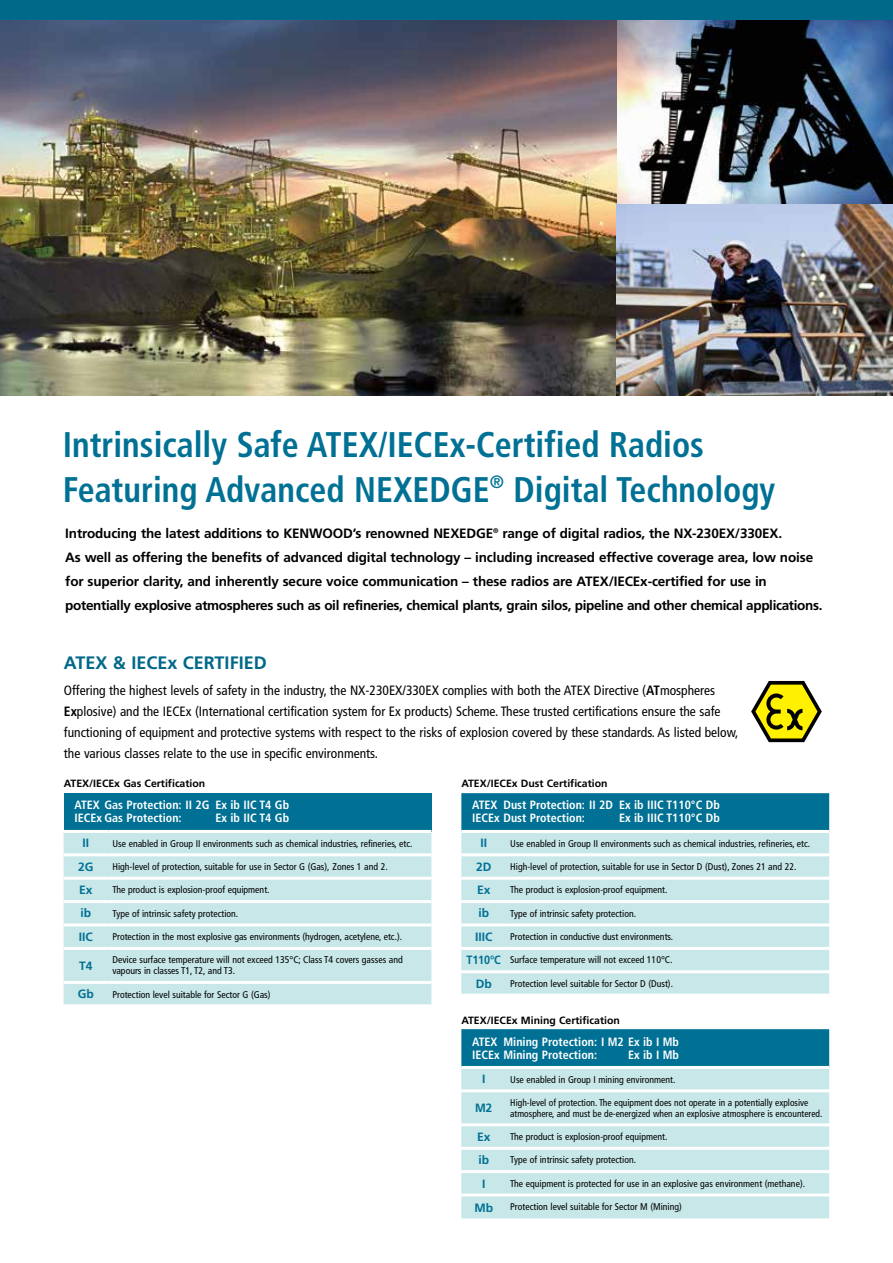
<style>
.page{position:relative;width:893px;height:1263px;background:#fff}
.page>*{position:absolute;margin:0;border:0;box-sizing:border-box;transform-origin:0 0}
.t1{font:700 condensed 35.7px/45px "Frutiger LT Com";color:#007194;scale:.95 1}
.t2{font:700 18px "Frutiger LT Com";color:#006888}
.t3{font:700 13.5px/24px "Frutiger LT Com";letter-spacing:-.01em;color:#000}
.t4{font:condensed 13.5px/21px "Frutiger";color:#000}
.t5{font:700 condensed 12px/13.5px "Frutiger LT Com";color:#fff}
.t6{font:700 12px "Frutiger LT Com";color:#007194}
.t7{font:700 12px "Frutiger LT Com";color:#007194;scale:.95 1}
.t8{font:700 10.5px "Frutiger LT Com";color:#000}
.t9{font:condensed 9.75px/11.2px "Frutiger";color:#000}
.s1{font-family:"Frutiger LT Com";font-weight:700}
.s2{font-family:"Frutiger LT Com";font-weight:700;font-stretch:normal;font-size:12px;color:#007194}
</style>
<div class="page">
<img style="left:617px;top:19px;width:276px;height:185px">
<div style="left:64px;top:793px;width:367px;height:38px;background:#007194"></div>
<div style="left:64px;top:833px;width:367px;height:171px;background:#c8e7e9"></div>
<hr style="left:64px;top:853px;width:44px;height:3px;background:#fff">
<hr style="left:108px;top:853px;width:323px;height:3px;background:#fff">
<hr style="left:64px;top:877px;width:44px;height:3px;background:#fff">
<hr style="left:108px;top:877px;width:323px;height:3px;background:#fff">
<hr style="left:64px;top:900px;width:44px;height:3px;background:#fff">
<hr style="left:108px;top:900px;width:323px;height:3px;background:#fff">
<hr style="left:64px;top:923px;width:44px;height:3px;background:#fff">
<hr style="left:108px;top:923px;width:323px;height:3px;background:#fff">
<hr style="left:64px;top:947px;width:44px;height:3px;background:#fff">
<hr style="left:108px;top:947px;width:323px;height:3px;background:#fff">
<hr style="left:64px;top:981px;width:44px;height:3px;background:#fff">
<hr style="left:108px;top:981px;width:323px;height:3px;background:#fff">
<hr style="left:64px;top:830px;width:44px;height:3px;background:#fff">
<hr style="left:108px;top:830px;width:323px;height:3px;background:#fff">
<div style="left:461px;top:793px;width:368px;height:37px;background:#007194"></div>
<svg style="left:461px;top:833px;width:368px;height:385px;background:#b8dce2"></svg>
<hr style="left:461px;top:853px;width:45px;height:3px;background:#fff">
<hr style="left:506px;top:853px;width:323px;height:3px;background:#fff">
<hr style="left:461px;top:877px;width:45px;height:3px;background:#fff">
<hr style="left:506px;top:877px;width:323px;height:3px;background:#fff">
<hr style="left:461px;top:900px;width:45px;height:3px;background:#fff">
<hr style="left:506px;top:900px;width:323px;height:3px;background:#fff">
<hr style="left:461px;top:923px;width:45px;height:3px;background:#fff">
<hr style="left:506px;top:923px;width:323px;height:3px;background:#fff">
<hr style="left:461px;top:947px;width:45px;height:3px;background:#fff">
<hr style="left:506px;top:947px;width:323px;height:3px;background:#fff">
<hr style="left:461px;top:970px;width:45px;height:3px;background:#fff">
<hr style="left:506px;top:970px;width:323px;height:3px;background:#fff">
<hr style="left:461px;top:994px;width:45px;height:3px;background:#fff">
<hr style="left:506px;top:994px;width:323px;height:3px;background:#fff">
<hr style="left:461px;top:1089px;width:45px;height:3px;background:#fff">
<hr style="left:506px;top:1089px;width:323px;height:3px;background:#fff">
<hr style="left:461px;top:1123px;width:45px;height:3px;background:#fff">
<hr style="left:506px;top:1123px;width:323px;height:3px;background:#fff">
<hr style="left:461px;top:1147px;width:45px;height:3px;background:#fff">
<hr style="left:506px;top:1147px;width:323px;height:3px;background:#fff">
<hr style="left:461px;top:1170px;width:45px;height:3px;background:#fff">
<hr style="left:506px;top:1170px;width:323px;height:3px;background:#fff">
<hr style="left:461px;top:1193px;width:45px;height:3px;background:#fff">
<hr style="left:506px;top:1193px;width:323px;height:3px;background:#fff">
<hr style="left:461px;top:1066px;width:45px;height:3px;background:#fff">
<hr style="left:506px;top:1066px;width:323px;height:3px;background:#fff">
<img style="left:0;top:19px;width:617px;height:376px">
<div style="left:0;top:0;width:893px;height:19px;background:#006888"></div>
<img style="left:617px;top:204px;width:276px;height:191px">
<svg style="left:751px;top:681px;width:71px;height:61px"></svg>
<h1 class="t1" style="left:63px;top:422px;width:751px">Intrinsically Safe ATEX/IECEx-Certified Radios<br>Featuring Advanced NEXEDGE<sup>®</sup> Digital Technology</h1>
<p class="t3" style="left:65px;top:521px;width:759px">Introducing the latest additions to KENWOOD’s renowned NEXEDGE<sup>®</sup> range of digital radios, the NX-230EX/330EX.<br>As well as offering the benefits of advanced digital technology – including increased effective coverage area, low noise for superior clarity, and inherently secure voice communication – these radios are ATEX/IECEx-certified for use in potentially explosive atmospheres such as oil refineries, chemical plants, grain silos, pipeline and other chemical applications.</p>
<h2 class="t2" style="left:64px;top:652px;width:204px">ATEX &amp; IECEx CERTIFIED</h2>
<p class="t4" style="left:64px;top:680px;width:676px">Offering the highest levels of safety in the industry, the NX-230EX/330EX complies with both the ATEX Directive (<span class="s1">AT</span>mospheres <span class="s1">Ex</span>plosive) and the IECEx (International certification system for Ex products) Scheme. These trusted certifications ensure the safe functioning of equipment and protective systems with respect to the risks of explosion covered by these standards. As listed below, the various classes relate to the use in specific environments.</p>
<p class="t8" style="left:64px;top:777px;width:143px">ATEX/IECEx Gas Certification</p>
<p class="t8" style="left:461px;top:777px;width:148px">ATEX/IECEx Dust Certification</p>
<p class="t5" style="left:74px;top:798px;width:216px">ATEX Gas Protection: II 2G Ex ib IIC T4 Gb<br>IECEx Gas Protection:</p>
<p class="t5" style="left:215px;top:812px;width:75px">Ex ib IIC T4 Gb</p>
<p class="t5" style="left:472px;top:798px;width:249px">ATEX Dust Protection: II 2D Ex ib IIIC T110°C Db<br>IECEx Dust Protection:</p>
<p class="t5" style="left:619px;top:812px;width:102px">Ex ib IIIC T110°C Db</p>
<p class="t6" style="left:83px;top:836px;width:8px">II</p>
<p class="t9" style="left:112px;top:837px;width:302px">Use enabled in Group II environments such as chemical industries, refineries, etc.</p>
<p class="t6" style="left:78px;top:859px;width:17px">2G</p>
<p class="t9" style="left:112px;top:861px;width:277px">High-level of protection, suitable for use in Sector G (Gas), Zones 1 and 2.</p>
<p class="t6" style="left:79px;top:883px;width:15px">Ex</p>
<p class="t9" style="left:112px;top:884px;width:159px">The product is explosion-proof equipment.</p>
<p class="t6" style="left:81px;top:906px;width:12px">ib</p>
<p class="t9" style="left:112px;top:908px;width:127px">Type of intrinsic safety protection.</p>
<p class="t6" style="left:79px;top:930px;width:16px">IIC</p>
<p class="t9" style="left:112px;top:931px;width:291px">Protection in the most explosive gas environments (hydrogen, acetylene, etc.).</p>
<p class="t6" style="left:79px;top:958px;width:15px">T4</p>
<p class="t9" style="left:112px;top:954px;width:292px">Device surface temperature will not exceed 135°C; Class T4 covers gasses and vapours in classes T1, T2, and T3.</p>
<p class="t6" style="left:78px;top:987px;width:17px">Gb</p>
<p class="t9" style="left:112px;top:988px;width:160px">Protection level suitable for Sector G (Gas)</p>
<p class="t6" style="left:480px;top:836px;width:8px">II</p>
<p class="t9" style="left:510px;top:837px;width:302px">Use enabled in Group II environments such as chemical industries, refineries, etc.</p>
<p class="t6" style="left:476px;top:859px;width:17px">2D</p>
<p class="t9" style="left:510px;top:861px;width:288px">High-level of protection, suitable for use in Sector D (Dust), Zones 21 and 22.</p>
<p class="t6" style="left:477px;top:883px;width:15px">Ex</p>
<p class="t9" style="left:510px;top:884px;width:159px">The product is explosion-proof equipment.</p>
<p class="t6" style="left:478px;top:906px;width:12px">ib</p>
<p class="t9" style="left:510px;top:908px;width:127px">Type of intrinsic safety protection.</p>
<p class="t6" style="left:475px;top:930px;width:19px">IIIC</p>
<p class="t9" style="left:510px;top:931px;width:164px">Protection in conductive dust environments.</p>
<p class="t9" style="left:466px;top:954px;width:207px"><span class="s2">T110°C</span> Surface temperature will not exceed 110°C.</p>
<p class="t6" style="left:476px;top:976px;width:17px">Db</p>
<p class="t9" style="left:510px;top:978px;width:164px">Protection level suitable for Sector D (Dust).</p>
<p class="t8" style="left:461px;top:1014px;width:160px">ATEX/IECEx Mining Certification</p>
<p class="t5" style="left:472px;top:1035px;width:208px">ATEX Mining Protection: I M2 Ex ib I Mb<br>IECEx Mining Protection:</p>
<p class="t5" style="left:628px;top:1048px;width:52px">Ex ib I Mb</p>
<p class="t6" style="left:482px;top:1072px;width:5px">I</p>
<p class="t9" style="left:510px;top:1073px;width:167px">Use enabled in Group I mining environment.</p>
<p class="t7" style="left:475px;top:1101px;width:19px">M2</p>
<p class="t9" style="left:510px;top:1097px;width:314px">High-level of protection. The equipment does not operate in a potentially explosive atmosphere, and must be de-energized when an explosive atmosphere is encountered.</p>
<p class="t6" style="left:477px;top:1129px;width:15px">Ex</p>
<p class="t9" style="left:510px;top:1131px;width:159px">The product is explosion-proof equipment.</p>
<p class="t6" style="left:478px;top:1153px;width:12px">ib</p>
<p class="t9" style="left:510px;top:1154px;width:127px">Type of intrinsic safety protection.</p>
<p class="t6" style="left:482px;top:1176px;width:5px">I</p>
<p class="t9" style="left:510px;top:1178px;width:296px">The equipment is protected for use in an explosive gas environment (methane).</p>
<p class="t6" style="left:474px;top:1200px;width:20px">Mb</p>
<p class="t9" style="left:510px;top:1201px;width:173px">Protection level suitable for Sector M (Mining)</p>
</div>
